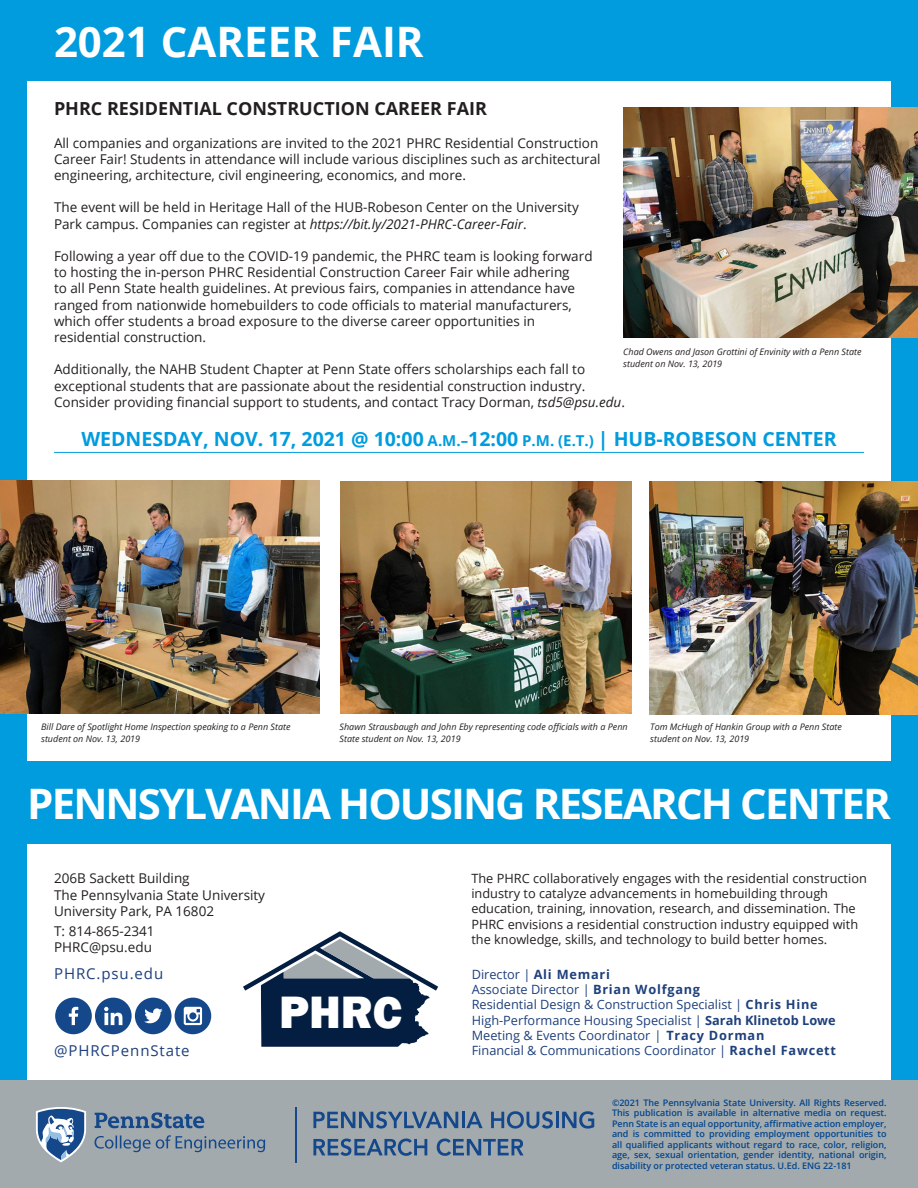
<style>
.page{position:relative;width:918px;height:1188px;background:#009cde}
.page>*{position:absolute;margin:0;border:0;box-sizing:border-box;transform-origin:0 0}
.t1{font:800 46.65px "Franklin Gothic";color:#fff}
.Page_Heading_Bold{font:700 42px "Open Sans";letter-spacing:-.045em;color:#fff}
.Page_Heading_Bold-2{font:700 42px "Open Sans";color:#fff}
.Date_Heading_Bold_co{font:700 19.5px "Open Sans";color:#009cde}
.Paragraph_Style{font:700 18px "Open Sans";color:#231f20}
.t2{font:15px "Open Sans";letter-spacing:.06em;color:#1e407c}
.Paragraph_Style-2{font:13.5px/16.2px "Open Sans";color:#231f20}
.Paragraph_Style-3{font:12.75px/15.3px "Open Sans";color:#231f20}
.t3{font:12.75px "Open Sans";color:#1e407c}
.Paragraph_Style-4{font:600 9px/10.5px "Open Sans";color:#02458d;text-align:justify}
.t4{font:italic 9px/12px "Open Sans";color:#231f20}
.s1{font-style:italic}
.s2{font-size:15px}
.s3{font-weight:700}
</style>
<div class="page">
<div style="left:0;top:1080px;width:918px;height:108px;background:#a2aaad"></div>
<div style="left:27px;top:845px;width:864px;height:235px;background:#fff"></div>
<div style="left:27px;top:81px;width:864px;height:679px;background:#fff"></div>
<svg style="left:243px;top:932px;width:195px;height:115px"></svg>
<img style="left:0;top:481px;width:320px;height:233px">
<img style="left:340px;top:482px;width:291px;height:232px">
<hr style="left:295px;top:1107px;width:2px;height:55px;background:#14488b">
<svg style="left:313px;top:1111px;width:145px;height:18px"></svg>
<hr style="left:462px;top:1112px;width:3px;height:16px;background:#14488b">
<svg style="left:466px;top:1112px;width:17px;height:16px"></svg>
<svg style="left:491px;top:1111px;width:62px;height:18px"></svg>
<hr style="left:556px;top:1112px;width:3px;height:16px;background:#14488b">
<svg style="left:562px;top:1111px;width:32px;height:18px"></svg>
<svg style="left:313px;top:1139px;width:114px;height:17px"></svg>
<svg style="left:437px;top:1139px;width:87px;height:17px"></svg>
<svg style="left:36px;top:1107px;width:50px;height:55px"></svg>
<svg style="left:95px;top:1112px;width:170px;height:40px"></svg>
<img style="left:650px;top:482px;width:268px;height:233px">
<hr style="left:54px;top:452px;width:810px;height:1px;background:#009cde">
<img style="left:624px;top:107px;width:294px;height:231px">
<svg style="left:55px;top:998px;width:156px;height:36px"></svg>
<p class="Page_Heading_Bold-2" style="left:54px;top:12px;width:371px">2021 CAREER FAIR</p>
<p class="Paragraph_Style" style="left:54px;top:96px;width:434px">PHRC RESIDENTIAL CONSTRUCTION CAREER FAIR</p>
<p class="Paragraph_Style-2" style="left:54px;top:134px;width:548px">All companies and organizations are invited to the 2021 PHRC Residential Construction<br>Career Fair! Students in attendance will include various disciplines such as architectural engineering, architecture, civil engineering, economics, and more.</p>
<p class="Paragraph_Style-2" style="left:54px;top:199px;width:526px">The event will be held in Heritage Hall of the HUB-Robeson Center on the University<br>Park campus. Companies can register at <span class="s1">https://bit.ly/2021-PHRC-Career-Fair</span>.</p>
<p class="Paragraph_Style-2" style="left:54px;top:248px;width:540px">Following a year off due to the COVID-19 pandemic, the PHRC team is looking forward to hosting the in-person PHRC Residential Construction Career Fair while adhering<br>to all Penn State health guidelines. At previous fairs, companies in attendance have ranged from nationwide homebuilders to code officials to material manufacturers, which offer students a broad exposure to the diverse career opportunities in residential construction.</p>
<p class="Paragraph_Style-2" style="left:54px;top:361px;width:573px">Additionally, the NAHB Student Chapter at Penn State offers scholarships each fall to exceptional students that are passionate about the residential construction industry.<br>Consider providing financial support to students, and contact Tracy Dorman, <span class="s1">tsd5@psu.edu</span>.</p>
<p class="Date_Heading_Bold_co" style="left:81px;top:425px;width:757px">WEDNESDAY, NOV. 17, 2021 @ 10:00 <span class="s2">A.M.–</span>12:00 <span class="s2">P.M. (E.T.)</span> | HUB-ROBESON CENTER</p>
<p class="t4" style="left:623px;top:345px;width:240px">Chad Owens and Jason Grottini of Envinity with a Penn State student on Nov. 13, 2019</p>
<p class="t4" style="left:41px;top:720px;width:251px">Bill Dare of Spotlight Home Inspection speaking to a Penn State student on Nov. 13, 2019</p>
<p class="t4" style="left:650px;top:720px;width:193px">Tom McHugh of Hankin Group with a Penn State student on Nov. 13, 2019</p>
<p class="t4" style="left:340px;top:720px;width:290px">Shawn Strausbaugh and John Eby representing code officials with a Penn<br>State student on Nov. 13, 2019</p>
<p class="Page_Heading_Bold" style="left:27px;top:774px;width:865px">PENNSYLVANIA HOUSING RESEARCH CENTER</p>
<p class="Paragraph_Style-2" style="left:54px;top:870px;width:137px">206B Sackett Building</p>
<p class="Paragraph_Style-2" style="left:54px;top:886px;width:213px">The Pennsylvania State University</p>
<p class="Paragraph_Style-2" style="left:54px;top:903px;width:162px">University Park, PA 16802</p>
<p class="Paragraph_Style-2" style="left:54px;top:922px;width:102px">T: 814-865-2341</p>
<p class="Paragraph_Style-2" style="left:54px;top:939px;width:99px">PHRC@psu.edu</p>
<p class="t2" style="left:54px;top:963px;width:111px">PHRC.psu.edu</p>
<p class="t2" style="left:54px;top:1041px;width:137px">@PHRCPennState</p>
<p class="t1" style="left:279px;top:982px;width:125px">PHRC</p>
<p class="Paragraph_Style-3" style="left:471px;top:870px;width:397px">The PHRC collaboratively engages with the residential construction industry to catalyze advancements in homebuilding through education, training, innovation, research, and dissemination. The PHRC envisions a residential construction industry equipped with the knowledge, skills, and technology to build better homes.</p>
<p class="t3" style="left:472px;top:965px;width:140px">Director | <span class="s3">Ali Memari</span></p>
<p class="t3" style="left:472px;top:981px;width:230px">Associate Director | <span class="s3">Brian Wolfgang</span></p>
<p class="t3" style="left:472px;top:996px;width:348px">Residential Design &amp; Construction Specialist | <span class="s3">Chris Hine</span></p>
<p class="t3" style="left:472px;top:1011px;width:365px">High-Performance Housing Specialist | <span class="s3">Sarah Klinetob Lowe</span></p>
<p class="t3" style="left:472px;top:1027px;width:294px">Meeting &amp; Events Coordinator | <span class="s3">Tracy Dorman</span></p>
<p class="t3" style="left:472px;top:1042px;width:366px">Financial &amp; Communications Coordinator | <span class="s3">Rachel Fawcett</span></p>
<p class="Paragraph_Style-4" style="left:612px;top:1097px;width:276px">©2021 The Pennsylvania State University. All Rights Reserved.<br>This publication is available in alternative media on request.<br>Penn State is an equal opportunity, affirmative action employer, and is committed to providing employment opportunities to all qualified applicants without regard to race, color, religion, age, sex, sexual orientation, gender identity, national origin, disability or protected veteran status. U.Ed. ENG 22-181</p>
</div>
